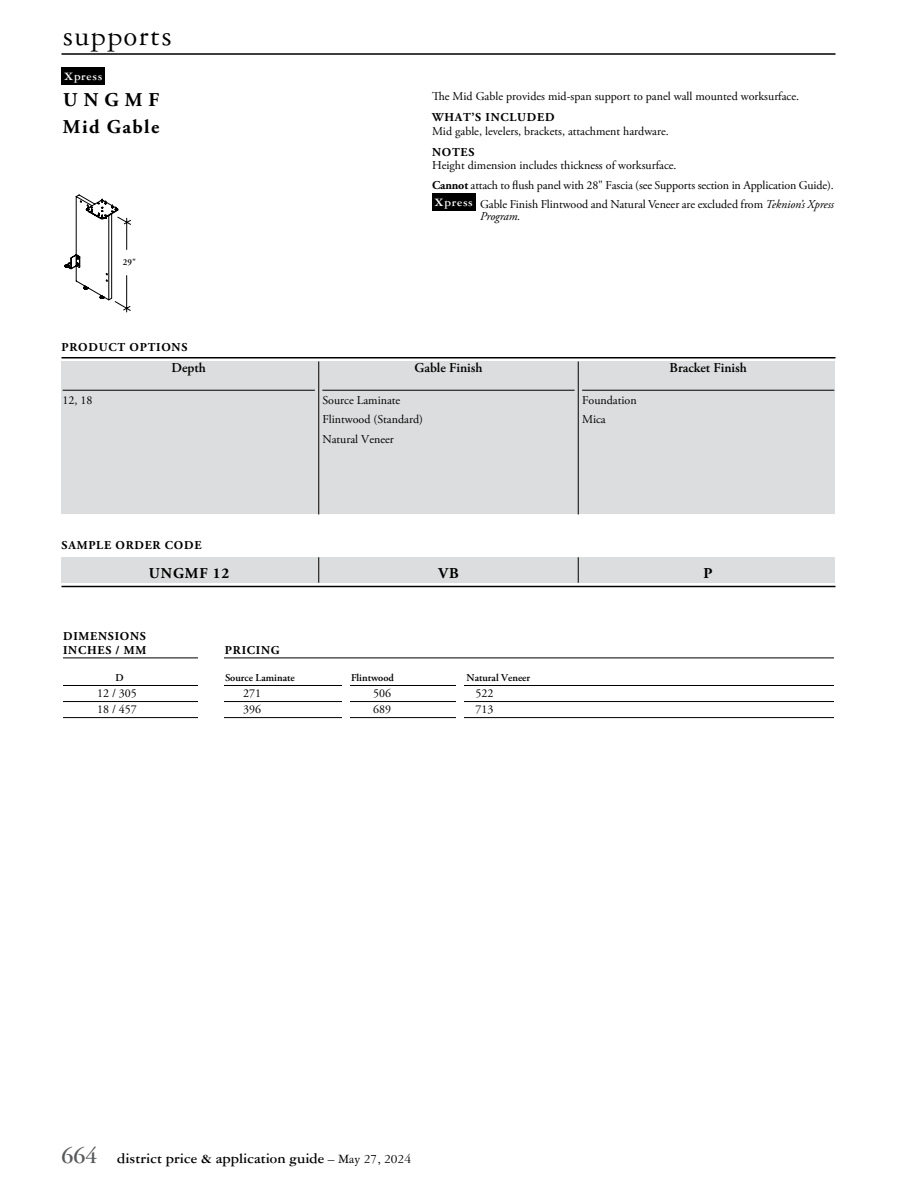
<style>
.page{position:relative;width:918px;height:1188px;background:#fff}
.page>*{position:absolute;margin:0;border:0;box-sizing:border-box;transform-origin:0 0}
.t1{font:30px "Garamond Three";letter-spacing:.05em;color:#000}
.t2{font:700 19.5px/27px "Adobe Garamond Pro";letter-spacing:.07em;color:#000}
.t3{font:700 15px "Garamond Three";color:#000}
.t4{font:700 15px "Adobe Garamond Pro";letter-spacing:.065em;color:#000}
.t5{font:600 13.5px "Adobe Garamond Pro";color:#000}
.t6{font:12px/19.5px "Adobe Garamond Pro";color:#000}
.t7{font:700 12px/13.5px "Adobe Garamond Pro";letter-spacing:.065em;color:#000}
.t8{font:italic 12px "Adobe Garamond Pro";letter-spacing:-.005em;color:#000}
.t9{font:700 12px "Garamond Three";letter-spacing:.05em;color:#fff}
.t10{font:600 10.5px "Adobe Garamond Pro";color:#000}
.t11{font:600 9px "Adobe Garamond Pro";color:#000}
.s1{font-weight:700}
.s2{font-style:italic}
.s3{font-size:24px;color:#58595b}
.s4{font-weight:400;font-size:13.5px}
</style>
<div class="page">
<hr style="left:62px;top:53px;width:774px;height:2px;background:#000">
<div style="left:432px;top:194px;width:44px;height:17px;background:#000"></div>
<div style="left:62px;top:362px;width:774px;height:152px;background:#dcddde"></div>
<hr style="left:63px;top:390px;width:252px;height:1px;background:#000">
<hr style="left:322px;top:390px;width:253px;height:1px;background:#000">
<hr style="left:582px;top:390px;width:252px;height:1px;background:#000">
<hr style="left:62px;top:357px;width:774px;height:1px;background:#000">
<hr style="left:318px;top:362px;width:1px;height:152px;background:#000">
<hr style="left:578px;top:361px;width:1px;height:153px;background:#000">
<hr style="left:62px;top:586px;width:774px;height:1px;background:#000">
<div style="left:62px;top:557px;width:774px;height:26px;background:#dcddde"></div>
<svg style="left:318px;top:557px;width:1px;height:26px"></svg>
<svg style="left:578px;top:557px;width:1px;height:26px"></svg>
<hr style="left:63px;top:658px;width:771px;height:1px;background:#000">
<hr style="left:63px;top:685px;width:771px;height:1px;background:#000">
<hr style="left:63px;top:701px;width:771px;height:1px;background:#000">
<hr style="left:63px;top:717px;width:771px;height:1px;background:#000">
<div style="left:198px;top:630px;width:26px;height:424px;background:#fff"></div>
<div style="left:342px;top:670px;width:8px;height:108px;background:#fff"></div>
<div style="left:457px;top:670px;width:7px;height:108px;background:#fff"></div>
<svg style="left:64px;top:194px;width:67px;height:119px"></svg>
<div style="left:121px;top:256px;width:17px;height:10px;background:#fff"></div>
<div style="left:62px;top:68px;width:43px;height:17px;background:#000"></div>
<h1 class="t1" style="left:63px;top:20px;width:110px">supports</h1>
<p class="t9" style="left:64px;top:70px;width:40px">Xpress</p>
<h2 class="t2" style="left:63px;top:86px;width:98px">UNGMF<br>Mid Gable</h2>
<p class="t6" style="left:432px;top:87px;width:369px">The Mid Gable provides mid-span support to panel wall mounted worksurface.</p>
<p class="t7" style="left:432px;top:111px;width:124px">WHAT’S INCLUDED</p>
<p class="t6" style="left:432px;top:122px;width:238px">Mid gable, levelers, brackets, attachment hardware.</p>
<p class="t7" style="left:432px;top:145px;width:44px">NOTES</p>
<p class="t6" style="left:432px;top:156px;width:403px">Height dimension includes thickness of worksurface.<br><span class="s1">Cannot</span> attach to flush panel with 28" Fascia (see Supports section in Application Guide).<br><sup>Xpress</sup> Gable Finish Flintwood and Natural Veneer are excluded from <span class="s2">Teknion’s Xpress</span></p>
<p class="t8" style="left:480px;top:209px;width:42px">Program.</p>
<p class="t11" style="left:123px;top:257px;width:15px">29"</p>
<p class="t7" style="left:62px;top:340px;width:127px">PRODUCT OPTIONS</p>
<p class="t6" style="left:63px;top:391px;width:31px">12, 18</p>
<p class="t5" style="left:172px;top:360px;width:36px">Depth</p>
<p class="t5" style="left:414px;top:360px;width:70px">Gable Finish</p>
<p class="t6" style="left:322px;top:391px;width:102px">Source Laminate<br>Flintwood (Standard)<br>Natural Veneer</p>
<p class="t6" style="left:582px;top:391px;width:56px">Foundation<br>Mica</p>
<p class="t5" style="left:670px;top:360px;width:79px">Bracket Finish</p>
<p class="t7" style="left:62px;top:538px;width:141px">SAMPLE ORDER CODE</p>
<p class="t4" style="left:149px;top:564px;width:82px">UNGMF 12</p>
<p class="t4" style="left:438px;top:564px;width:22px">VB</p>
<p class="t4" style="left:703px;top:564px;width:11px">P</p>
<p class="t7" style="left:63px;top:630px;width:85px">DIMENSIONS<br>INCHES / MM</p>
<p class="t7" style="left:225px;top:643px;width:56px">PRICING</p>
<p class="t10" style="left:115px;top:672px;width:10px">D</p>
<p class="t10" style="left:225px;top:672px;width:71px">Source Laminate</p>
<p class="t10" style="left:351px;top:672px;width:45px">Flintwood</p>
<p class="t10" style="left:467px;top:672px;width:65px">Natural Veneer</p>
<p class="t6" style="left:97px;top:684px;width:41px">12 / 305</p>
<p class="t6" style="left:243px;top:684px;width:19px">271</p>
<p class="t6" style="left:373px;top:684px;width:19px">506</p>
<p class="t6" style="left:476px;top:684px;width:19px">522</p>
<p class="t6" style="left:97px;top:700px;width:41px">18 / 457</p>
<p class="t6" style="left:243px;top:700px;width:19px">396</p>
<p class="t6" style="left:373px;top:700px;width:19px">689</p>
<p class="t6" style="left:476px;top:700px;width:19px">713</p>
<p class="t3" style="left:62px;top:1150px;width:351px"><span class="s3">664</span> district price &amp; application guide <span class="s4">– May 27, 2024</span></p>
</div>
